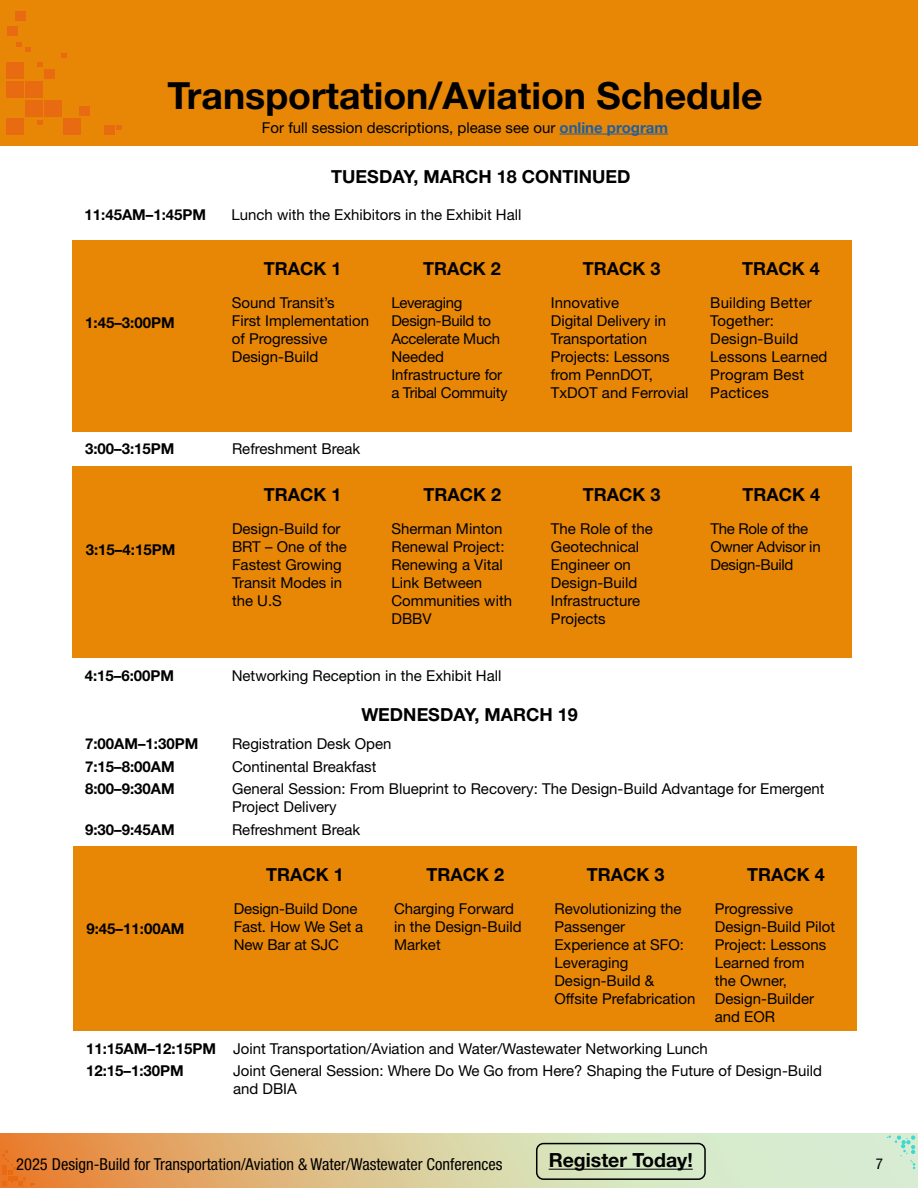
<style>
.page{position:relative;width:918px;height:1188px;background:#fff}
.page>*{position:absolute;margin:0;border:0;box-sizing:border-box;transform-origin:0 0}
.t1{font:700 37.5px "Helvetica Neue LT Std";color:#000}
.t2{font:700 19.5px "Helvetica Neue LT Std";color:#000101}
.t3{font:700 18px "Helvetica Neue LT Std";color:#000}
.t4{font:condensed 16.5px "Helvetica Neue LT Std";color:#000}
.t5{font:15px/18px "Helvetica Neue LT Std";color:#000}
.t6{font:700 15px "Helvetica Neue LT Std";color:#000}
.t7{font:15px/18px "Helvetica Neue LT Std";letter-spacing:-.02em;color:#000}
.t8{font:condensed 15px "Helvetica Neue LT Std";color:#000}
.s1{font-weight:700;color:#215e9e}
.s2{font-weight:700}
</style>
<div class="page">
<svg style="left:0;top:1133px;width:918px;height:55px;background:#dcc999"></svg>
<svg style="left:2px;top:1150px;width:33px;height:36px"></svg>
<svg style="left:887px;top:1136px;width:28px;height:33px"></svg>
<div style="left:72px;top:240px;width:780px;height:192px;background:#e88706"></div>
<div style="left:73px;top:466px;width:779px;height:192px;background:#e88706"></div>
<div style="left:73px;top:847px;width:784px;height:184px;background:#e88706"></div>
<div style="left:536px;top:1143px;width:170px;height:37px;border:2px solid #000;border-radius:7px"></div>
<hr style="left:549px;top:1169px;width:144px;height:1px;background:#000101">
<div style="left:0;top:0;width:918px;height:146px;background:#e88706"></div>
<hr style="left:560px;top:134px;width:108px;height:1px;background:#215e9e">
<div style="left:15px;top:11px;width:10px;height:10px;background:#e86b12"></div>
<div style="left:45px;top:69px;width:10px;height:9px;background:#e86b12"></div>
<div style="left:79px;top:106px;width:10px;height:9px;background:#e86b12"></div>
<div style="left:8px;top:26px;width:10px;height:9px;background:#e86b12"></div>
<div style="left:6px;top:62px;width:18px;height:16px;background:#e86b12"></div>
<div style="left:64px;top:118px;width:17px;height:17px;background:#e86b12"></div>
<div style="left:6px;top:118px;width:18px;height:17px;background:#e86b12"></div>
<div style="left:45px;top:100px;width:17px;height:17px;background:#e86b12"></div>
<div style="left:25px;top:100px;width:18px;height:17px;background:#e86b12"></div>
<div style="left:25px;top:81px;width:18px;height:16px;background:#e86b12"></div>
<div style="left:6px;top:81px;width:18px;height:16px;background:#e86b12"></div>
<div style="left:105px;top:125px;width:10px;height:10px;background:#e86b12"></div>
<svg style="left:38px;top:120px;width:5px;height:5px"></svg>
<svg style="left:116px;top:125px;width:5px;height:5px"></svg>
<svg style="left:38px;top:62px;width:5px;height:5px"></svg>
<svg style="left:17px;top:42px;width:14px;height:10px"></svg>
<svg style="left:61px;top:53px;width:5px;height:5px"></svg>
<h1 class="t1" style="left:167px;top:72px;width:597px">Transportation/Aviation Schedule</h1>
<p class="t5" style="left:262px;top:118px;width:408px">For full session descriptions, please see our <span class="s1">online program</span></p>
<p class="t3" style="left:331px;top:166px;width:301px">TUESDAY, MARCH 18 CONTINUED</p>
<p class="t6" style="left:84px;top:206px;width:123px">11:45AM–1:45PM</p>
<p class="t5" style="left:231px;top:206px;width:292px">Lunch with the Exhibitors in the Exhibit Hall</p>
<p class="t6" style="left:85px;top:314px;width:91px">1:45–3:00PM</p>
<p class="t3" style="left:264px;top:257px;width:79px">TRACK 1</p>
<p class="t5" style="left:232px;top:293px;width:139px">Sound Transit’s<br>First Implementation of Progressive<br>Design-Build</p>
<p class="t6" style="left:85px;top:439px;width:91px">3:00–3:15PM</p>
<p class="t5" style="left:232px;top:439px;width:130px">Refreshment Break</p>
<p class="t6" style="left:86px;top:540px;width:91px">3:15–4:15PM</p>
<p class="t3" style="left:264px;top:483px;width:79px">TRACK 1</p>
<p class="t5" style="left:232px;top:519px;width:117px">Design-Build for<br>BRT – One of the<br>Fastest Growing<br>Transit Modes in the U.S</p>
<p class="t3" style="left:423px;top:257px;width:79px">TRACK 2</p>
<p class="t7" style="left:391px;top:293px;width:118px">Leveraging<br>Design-Build to<br>Accelerate Much<br>Needed<br>Infrastructure for a Tribal Commuity</p>
<p class="t3" style="left:423px;top:483px;width:79px">TRACK 2</p>
<p class="t5" style="left:391px;top:519px;width:122px">Sherman Minton<br>Renewal Project:<br>Renewing a Vital<br>Link Between<br>Communities with<br>DBBV</p>
<p class="t3" style="left:583px;top:257px;width:79px">TRACK 3</p>
<p class="t5" style="left:551px;top:293px;width:139px">Innovative<br>Digital Delivery in<br>Transportation<br>Projects: Lessons from PennDOT,<br>TxDOT and Ferrovial</p>
<p class="t3" style="left:742px;top:257px;width:79px">TRACK 4</p>
<p class="t5" style="left:710px;top:293px;width:119px">Building Better<br>Together:<br>Design-Build<br>Lessons Learned<br>Program Best<br>Pactices</p>
<p class="t3" style="left:583px;top:483px;width:79px">TRACK 3</p>
<p class="t5" style="left:551px;top:519px;width:103px">The Role of the<br>Geotechnical<br>Engineer on<br>Design-Build<br>Infrastructure<br>Projects</p>
<p class="t3" style="left:742px;top:483px;width:79px">TRACK 4</p>
<p class="t7" style="left:710px;top:519px;width:112px">The Role of the<br>Owner Advisor in<br>Design-Build</p>
<p class="t6" style="left:85px;top:667px;width:91px">4:15–6:00PM</p>
<p class="t5" style="left:232px;top:667px;width:271px">Networking Reception in the Exhibit Hall</p>
<p class="t3" style="left:361px;top:703px;width:218px">WEDNESDAY, MARCH 19</p>
<p class="t6" style="left:85px;top:735px;width:115px">7:00AM–1:30PM</p>
<p class="t5" style="left:232px;top:735px;width:161px">Registration Desk Open</p>
<p class="t6" style="left:85px;top:757px;width:91px">7:15–8:00AM</p>
<p class="t5" style="left:232px;top:757px;width:146px">Continental Breakfast</p>
<p class="t6" style="left:85px;top:780px;width:91px">8:00–9:30AM</p>
<p class="t5" style="left:232px;top:780px;width:594px">General Session: From Blueprint to Recovery: The Design-Build Advantage for Emergent<br>Project Delivery</p>
<p class="t6" style="left:85px;top:820px;width:91px">9:30–9:45AM</p>
<p class="t5" style="left:232px;top:820px;width:130px">Refreshment Break</p>
<p class="t3" style="left:266px;top:864px;width:79px">TRACK 1</p>
<p class="t5" style="left:234px;top:899px;width:131px">Design-Build Done<br>Fast. How We Set a<br>New Bar at SJC</p>
<p class="t3" style="left:426px;top:864px;width:79px">TRACK 2</p>
<p class="t5" style="left:394px;top:899px;width:129px">Charging Forward in the Design-Build<br>Market</p>
<p class="t3" style="left:587px;top:864px;width:79px">TRACK 3</p>
<p class="t5" style="left:554px;top:899px;width:143px">Revolutionizing the<br>Passenger<br>Experience at SFO:<br>Leveraging<br>Design-Build &amp;<br>Offsite Prefabrication</p>
<p class="t3" style="left:747px;top:864px;width:79px">TRACK 4</p>
<p class="t5" style="left:715px;top:899px;width:122px">Progressive<br>Design-Build Pilot<br>Project: Lessons<br>Learned from<br>the Owner,<br>Design-Builder and EOR</p>
<p class="t6" style="left:86px;top:919px;width:100px">9:45–11:00AM</p>
<p class="t5" style="left:86px;top:1037px;width:623px;line-height:22.5px"><span class="s2">11:15AM–12:15PM</span> Joint Transportation/Aviation and Water/Wastewater Networking Lunch<br><span class="s2">12:15–1:30PM</span></p>
<p class="t5" style="left:233px;top:1062px;width:590px">Joint General Session: Where Do We Go from Here? Shaping the Future of Design-Build and DBIA</p>
<h2 class="t2" style="left:549px;top:1148px;width:146px">Register Today!</h2>
<p class="t4" style="left:16px;top:1154px;width:488px">2025 Design-Build for Transportation/Aviation &amp; Water/Wastewater Conferences</p>
<p class="t8" style="left:876px;top:1155px;width:9px">7</p>
</div>
